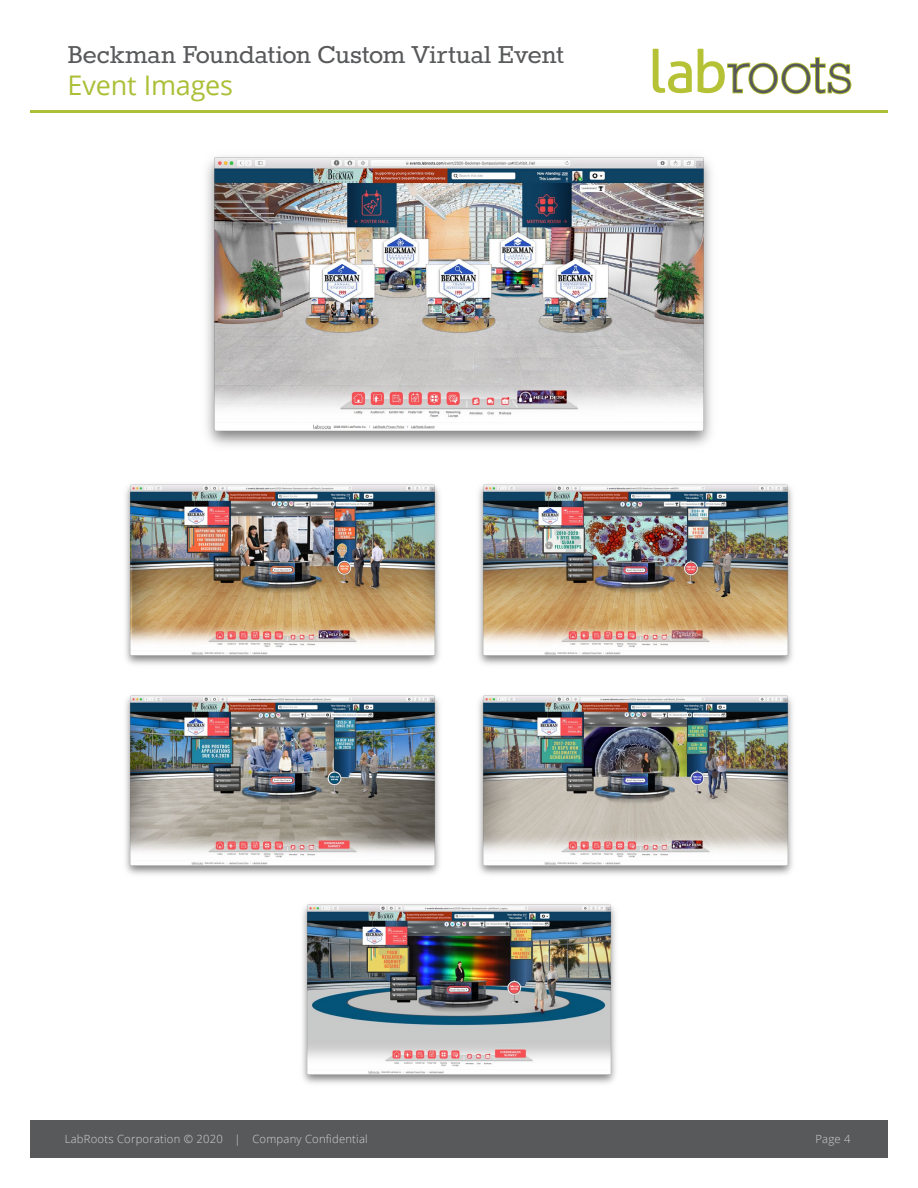
<style>
.page{position:relative;width:918px;height:1188px;background:#fff}
.page>*{position:absolute;margin:0;border:0;box-sizing:border-box;transform-origin:0 0}
.t1{font:30px "Rokkitt";color:#58595b}
.t2{font:27px "Open Sans";letter-spacing:-.005em;color:#acbf37}
.t3{font:300 11.25px "Open Sans";letter-spacing:.02em;color:#d1d3d4}
</style>
<div class="page">
<hr style="left:30px;top:110px;width:858px;height:3px;background:#acbf37">
<div style="left:30px;top:1120px;width:858px;height:38px;background:#58595b"></div>
<svg style="left:653px;top:49px;width:39px;height:44px"></svg>
<svg style="left:698px;top:49px;width:154px;height:46px"></svg>
<img style="left:206px;top:157px;width:505px;height:289px">
<img style="left:125px;top:484px;width:315px;height:181px">
<img style="left:478px;top:484px;width:315px;height:181px">
<img style="left:125px;top:695px;width:315px;height:180px">
<img style="left:478px;top:695px;width:315px;height:180px">
<img style="left:302px;top:904px;width:314px;height:180px">
<h1 class="t1" style="left:68px;top:40px;width:498px">Beckman Foundation Custom Virtual Event</h1>
<h2 class="t2" style="left:68px;top:67px;width:167px">Event Images</h2>
<p class="t3" style="left:65px;top:1131px;width:304px">LabRoots Corporation © 2020 | Company Confidential</p>
<p class="t3" style="left:815px;top:1131px;width:37px">Page 4</p>
</div>
